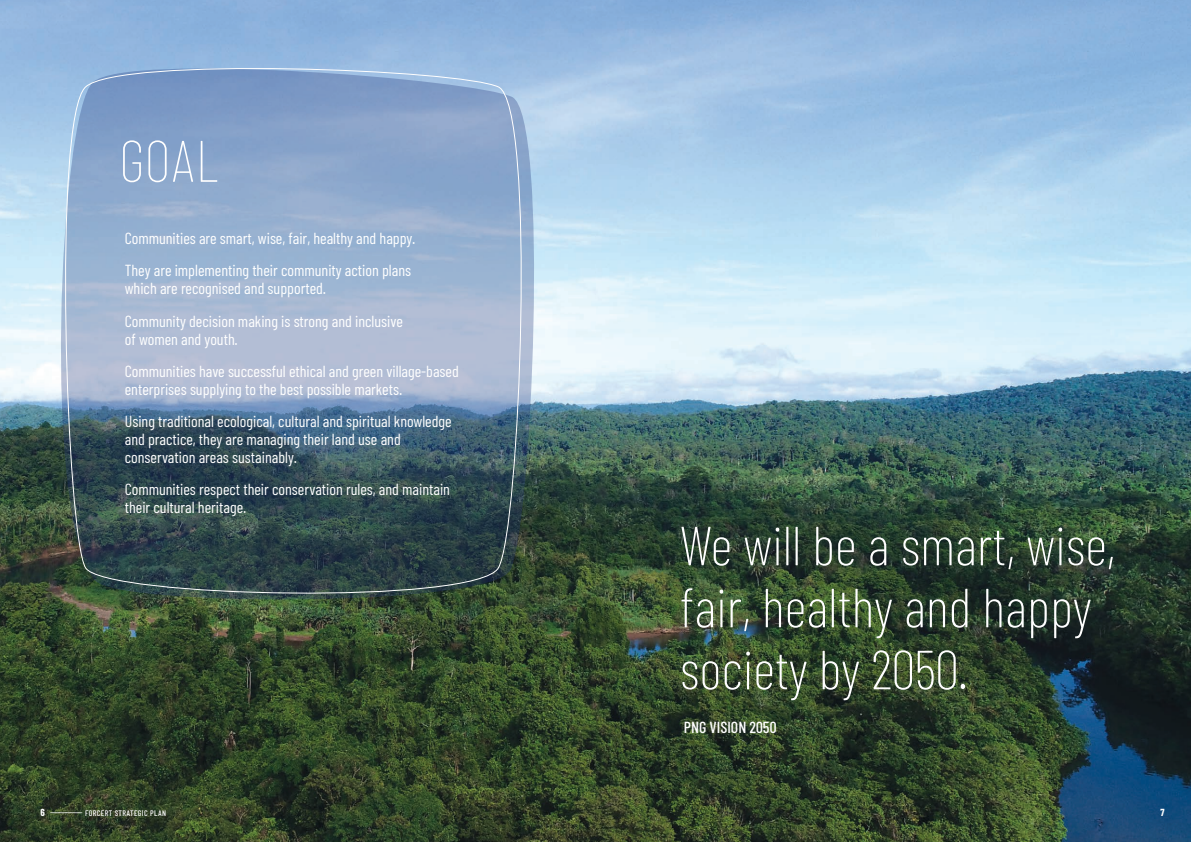
<style>
.page{position:relative;width:1191px;height:842px;background:#fff}
.page>*{position:absolute;margin:0;border:0;box-sizing:border-box;transform-origin:0 0}
.t1{font:100 58.5px "Barlow Condensed";color:#fff}
.t2{font:200 55px/62px "Barlow Condensed";color:#fff}
.t3{font:16px/32.2px "Barlow Condensed";color:#fff}
.t4{font:500 16px "Barlow Condensed";color:#fff}
.t5{font:700 10px "Barlow Condensed";color:#fff}
.t6{font:500 8px "Barlow Condensed";letter-spacing:.05em;color:#fff}
.s1{font-weight:700;font-size:10px}
</style>
<div class="page">
<img style="left:0;top:0;width:1191px;height:842px">
<svg style="left:52px;top:56px;width:484px;height:549px;background:#768ea4"></svg>
<h1 class="t1" style="left:119px;top:124px;width:100px">GOAL</h1>
<p class="t3" style="left:125px;top:222px;width:292px">Communities are smart, wise, fair, healthy and happy.<br>They are implementing their community action plans</p>
<p class="t3" style="left:125px;top:272px;width:280px">which are recognised and supported.<br>Community decision making is strong and inclusive</p>
<p class="t3" style="left:125px;top:322px;width:336px">of women and youth.<br>Communities have successful ethical and green village-based</p>
<p class="t3" style="left:125px;top:372px;width:328px">enterprises supplying to the best possible markets.<br>Using traditional ecological, cultural and spiritual knowledge</p>
<p class="t3" style="left:125px;top:430px;width:277px;line-height:18px">and practice, they are managing their land use and conservation areas sustainably.</p>
<p class="t3" style="left:125px;top:480px;width:327px;line-height:18px">Communities respect their conservation rules, and maintain their cultural heritage.</p>
<h2 class="t2" style="left:679px;top:513px;width:437px">We will be a smart, wise, fair, healthy and happy society by 2050.</h2>
<p class="t4" style="left:684px;top:717px;width:94px">PNG VISION 2050</p>
<p class="t6" style="left:40px;top:808px;width:127px"><span class="s1">6</span> ———————— FORCERT STRATEGIC PLAN</p>
<p class="t5" style="left:1160px;top:806px;width:6px">7</p>
</div>
